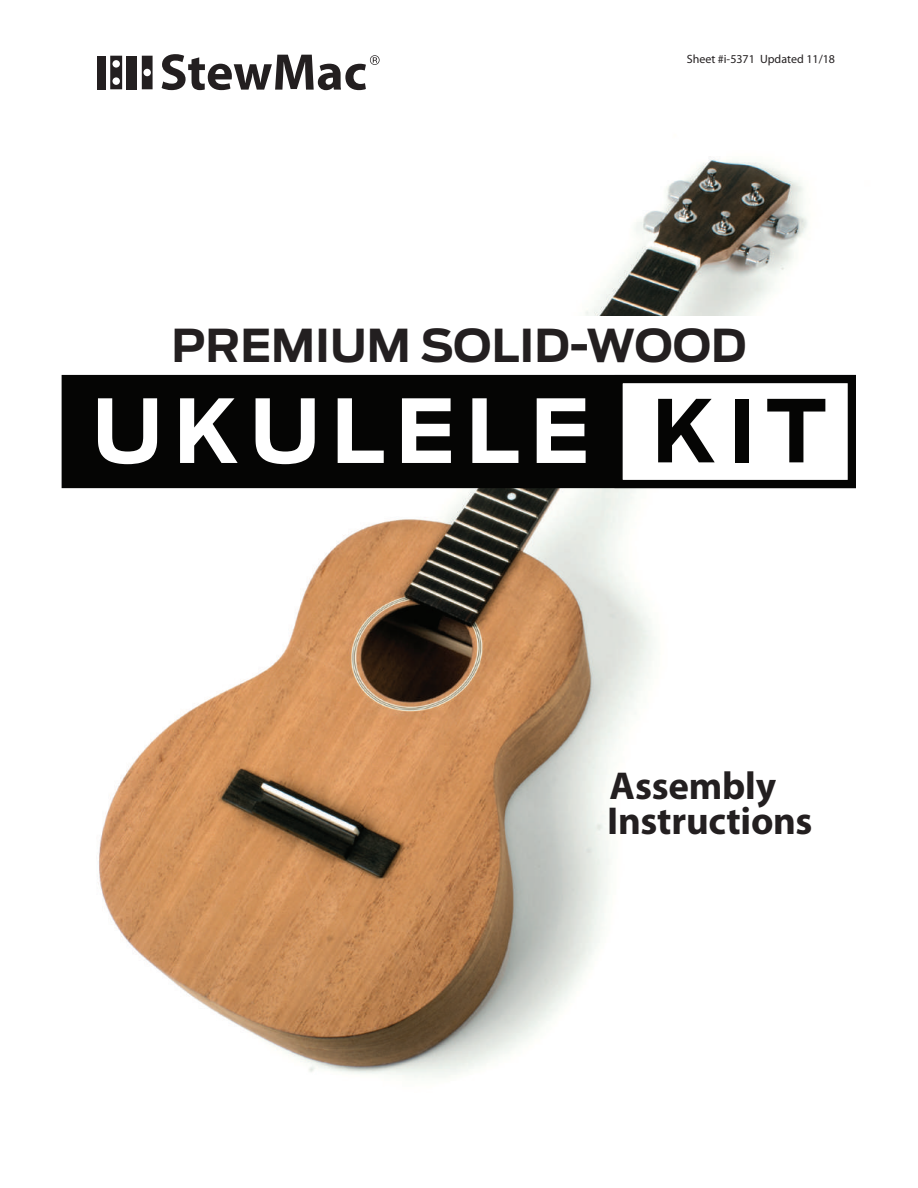
<style>
.page{position:relative;width:918px;height:1188px;background:#fff}
.page>*{position:absolute;margin:0;border:0;box-sizing:border-box;transform-origin:0 0}
.t1{font:700 87.3px "Antenna";letter-spacing:.12em;color:#fff}
.t2{font:700 51.9px "Myriad Pro";letter-spacing:-.005em;color:#231f20}
.t3{font:700 45px "Antenna";color:#231f20}
.t4{font:700 39px/34.5px "Myriad Pro";letter-spacing:-.005em;color:#231f20}
.t5{font:12px "Myriad Pro";color:#231f20}
.s1{font-size:85.65px;color:#050504}
</style>
<div class="page">
<img style="left:61px;top:159px;width:795px;height:918px">
<svg style="left:97px;top:55px;width:56px;height:35px"></svg>
<div style="left:97px;top:56px;width:9px;height:33px;background:#231f20"></div>
<div style="left:127px;top:56px;width:10px;height:33px;background:#231f20"></div>
<svg style="left:142px;top:56px;width:11px;height:33px"></svg>
<svg style="left:110px;top:56px;width:12px;height:33px"></svg>
<svg style="left:370px;top:55px;width:10px;height:10px"></svg>
<div style="left:81px;top:316px;width:756px;height:60px;background:#fff"></div>
<div style="left:66px;top:379px;width:786px;height:105px;background:#050504"></div>
<div style="left:62px;top:375px;width:794px;height:113px;border:8px solid #050504"></div>
<div style="left:619px;top:379px;width:233px;height:105px;background:#fff"></div>
<div style="left:614px;top:375px;width:242px;height:113px;border:8px solid #050504"></div>
<h2 class="t2" style="left:160px;top:43px;width:209px">StewMac</h2>
<p class="t5" style="left:687px;top:52px;width:150px">Sheet #i-5371 Updated 11/18</p>
<h3 class="t3" style="left:171px;top:319px;width:577px">PREMIUM SOLID-WOOD</h3>
<h1 class="t1" style="left:92px;top:379px;width:736px">UKULELE <span class="s1">KIT</span></h1>
<h3 class="t4" style="left:607px;top:767px;width:207px">Assembly<br>Instructions</h3>
</div>
